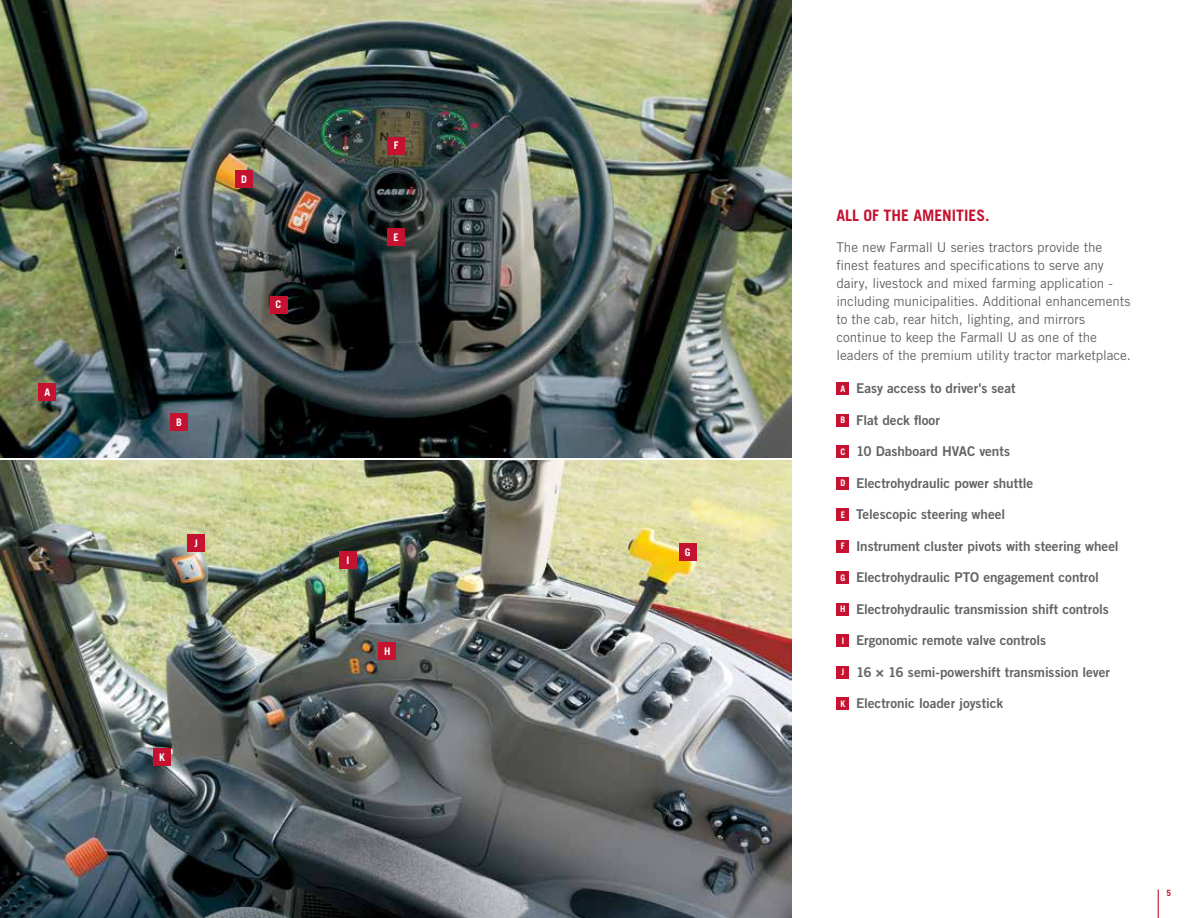
<style>
.page{position:relative;width:1188px;height:918px;background:#fff}
.page>*{position:absolute;margin:0;border:0;box-sizing:border-box;transform-origin:0 0}
.t1{font:700 15.75px "Trade Gothic LT Std";color:#c41230}
.t2{font:13.5px "Trade Gothic LT Std Bd 2";letter-spacing:-.005em;color:#636466}
.t3{font:13.5px/18px "Trade Gothic LT Std";letter-spacing:-.005em;color:#636466}
.t4{font:700 10.5px "Trade Gothic LT Std";color:#fff}
.t5{font:700 9px "Trade Gothic LT Std";color:#fff}
.t6{font:700 8.7px "DINOT";color:#c41230}
.s1{font-family:"Trade Gothic LT Std";font-weight:700}
</style>
<div class="page">
<img style="left:0;top:461px;width:792px;height:457px">
<img style="left:0;top:0;width:792px;height:457px">
<div style="left:154px;top:748px;width:17px;height:17px;background:#c41230"></div>
<div style="left:270px;top:296px;width:17px;height:17px;background:#c41230"></div>
<div style="left:387px;top:229px;width:18px;height:17px;background:#c41230"></div>
<div style="left:679px;top:543px;width:17px;height:17px;background:#c41230"></div>
<div style="left:387px;top:137px;width:18px;height:17px;background:#c41230"></div>
<div style="left:39px;top:383px;width:17px;height:17px;background:#c41230"></div>
<div style="left:188px;top:535px;width:17px;height:17px;background:#c41230"></div>
<div style="left:339px;top:552px;width:17px;height:17px;background:#c41230"></div>
<div style="left:171px;top:414px;width:17px;height:17px;background:#c41230"></div>
<div style="left:379px;top:643px;width:17px;height:17px;background:#c41230"></div>
<div style="left:236px;top:171px;width:17px;height:17px;background:#c41230"></div>
<svg style="left:1158px;top:890px;width:1px;height:28px"></svg>
<div style="left:837px;top:382px;width:12px;height:13px;background:#c41230"></div>
<div style="left:837px;top:414px;width:12px;height:13px;background:#c41230"></div>
<div style="left:837px;top:445px;width:12px;height:13px;background:#c41230"></div>
<div style="left:837px;top:477px;width:12px;height:13px;background:#c41230"></div>
<div style="left:837px;top:508px;width:12px;height:13px;background:#c41230"></div>
<div style="left:837px;top:540px;width:12px;height:13px;background:#c41230"></div>
<div style="left:837px;top:571px;width:12px;height:13px;background:#c41230"></div>
<div style="left:837px;top:603px;width:12px;height:13px;background:#c41230"></div>
<div style="left:837px;top:634px;width:12px;height:13px;background:#c41230"></div>
<div style="left:837px;top:666px;width:12px;height:13px;background:#c41230"></div>
<div style="left:837px;top:697px;width:12px;height:13px;background:#c41230"></div>
<p class="t4" style="left:44px;top:385px;width:7px">A</p>
<p class="t4" style="left:241px;top:173px;width:7px">D</p>
<p class="t4" style="left:176px;top:416px;width:7px">B</p>
<p class="t4" style="left:194px;top:537px;width:5px">J</p>
<p class="t4" style="left:276px;top:298px;width:7px">C</p>
<p class="t4" style="left:159px;top:750px;width:7px">K</p>
<p class="t4" style="left:394px;top:139px;width:6px">F</p>
<p class="t4" style="left:393px;top:231px;width:7px">E</p>
<p class="t4" style="left:346px;top:554px;width:4px">I</p>
<p class="t4" style="left:384px;top:645px;width:8px">H</p>
<p class="t4" style="left:685px;top:546px;width:7px">G</p>
<p class="t1" style="left:836px;top:206px;width:155px">ALL OF THE AMENITIES.</p>
<p class="t3" style="left:836px;top:238px;width:296px">The new Farmall U series tractors provide the finest features and specifications to serve any dairy, livestock and mixed farming application - including municipalities. Additional enhancements to the cab, rear hitch, lighting, and mirrors continue to keep the Farmall U as one of the leaders of the premium utility tractor marketplace.</p>
<p class="t5" style="left:840px;top:383px;width:6px">A</p>
<p class="t5" style="left:840px;top:415px;width:6px">B</p>
<p class="t5" style="left:840px;top:446px;width:6px">C</p>
<p class="t5" style="left:840px;top:478px;width:6px">D</p>
<p class="t5" style="left:841px;top:509px;width:6px">E</p>
<p class="t5" style="left:841px;top:541px;width:5px">F</p>
<p class="t5" style="left:840px;top:572px;width:6px">G</p>
<p class="t5" style="left:840px;top:604px;width:7px">H</p>
<p class="t5" style="left:842px;top:635px;width:4px">I</p>
<p class="t5" style="left:841px;top:667px;width:4px">J</p>
<p class="t5" style="left:840px;top:698px;width:6px">K</p>
<p class="t2" style="left:856px;top:380px;width:161px">Easy access to driver's seat</p>
<p class="t2" style="left:856px;top:412px;width:85px">Flat deck floor</p>
<p class="t2" style="left:856px;top:443px;width:156px">10 Dashboard HVAC vents</p>
<p class="t2" style="left:856px;top:475px;width:179px">Electrohydraulic power shuttle</p>
<p class="t2" style="left:856px;top:506px;width:151px">Telescopic steering wheel</p>
<p class="t2" style="left:856px;top:538px;width:264px">Instrument cluster pivots with steering wheel</p>
<p class="t2" style="left:856px;top:569px;width:244px">Electrohydraulic PTO engagement control</p>
<p class="t2" style="left:856px;top:601px;width:254px">Electrohydraulic transmission shift controls</p>
<p class="t2" style="left:856px;top:632px;width:192px">Ergonomic remote valve controls</p>
<p class="t2" style="left:856px;top:664px;width:256px">16 <span class="s1">×</span> 16 semi-powershift transmission lever</p>
<p class="t2" style="left:856px;top:695px;width:149px">Electronic loader joystick</p>
<p class="t6" style="left:1167px;top:887px;width:6px">5</p>
</div>
